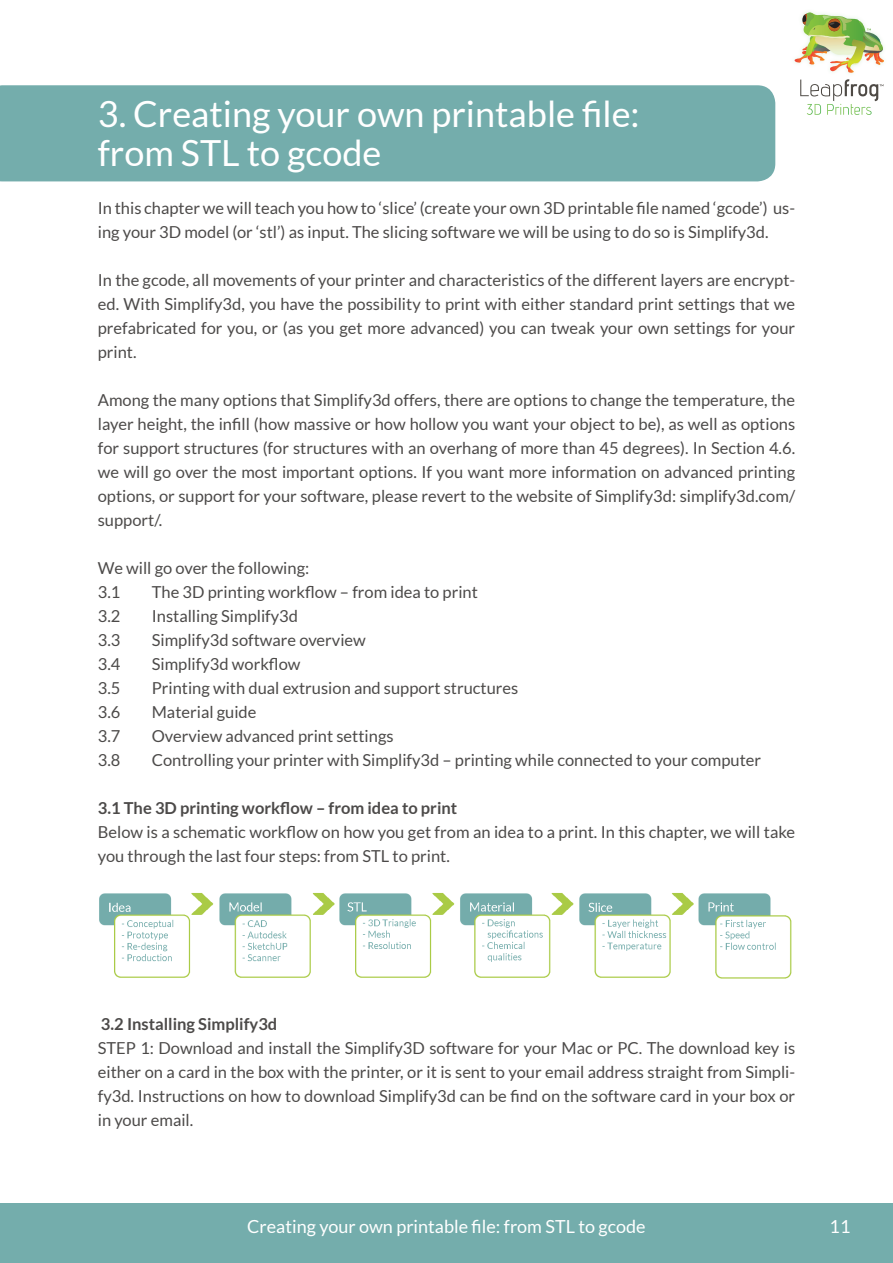
<style>
.page{position:relative;width:893px;height:1263px;background:#fff}
.page>*{position:absolute;margin:0;border:0;box-sizing:border-box;transform-origin:0 0}
.t1{font:36px/39px "Lato";color:#fff}
.t2{font:18px "Lato";color:#fff}
.t3{font:16.5px/24px "Lato";color:#4c4a49}
.t4{font:700 16.5px "Lato";color:#4c4a49}
</style>
<div class="page">
<div style="left:0;top:1203px;width:893px;height:60px;background:#74adac"></div>
<img style="left:794px;top:13px;width:90px;height:60px">
<svg style="left:800px;top:79px;width:83px;height:36px"></svg>
<hr style="left:0;top:1203px;width:1px;height:60px;background:#b0b0b0">
<div style="left:0;top:85px;width:775px;height:96px;background:#74adac"></div>
<img style="left:99px;top:893px;width:693px;height:86px">
<h1 class="t1" style="left:98px;top:94px;width:543px">3. Creating your own printable file: from STL to gcode</h1>
<p class="t3" style="left:98px;top:196px;width:699px">In this chapter we will teach you how to ‘slice’ (create your own 3D printable file named ‘gcode’) us&shy;ing your 3D model (or ‘stl’) as input. The slicing software we will be using to do so is Simplify3d.</p>
<p class="t3" style="left:98px;top:268px;width:699px;text-align:justify">In the gcode, all movements of your printer and characteristics of the different layers are encrypt&shy;ed. With Simplify3d, you have the possibility to print with either standard print settings that we prefabricated for you, or (as you get more advanced) you can tweak your own settings for your print.</p>
<p class="t3" style="left:98px;top:388px;width:699px;text-align:justify">Among the many options that Simplify3d offers, there are options to change the temperature, the layer height, the infill (how massive or how hollow you want your object to be), as well as options for support structures (for structures with an overhang of more than 45 degrees). In Section 4.6. we will go over the most important options. If you want more information on advanced printing options, or support for your software, please revert to the website of Simplify3d: simplify3d.com/ support/.</p>
<p class="t3" style="left:98px;top:556px;width:213px">We will go over the following:<br>3.1</p>
<p class="t3" style="left:152px;top:580px;width:328px">The 3D printing workflow – from idea to print</p>
<p class="t3" style="left:98px;top:604px;width:24px">3.2</p>
<p class="t3" style="left:152px;top:604px;width:148px">Installing Simplify3d</p>
<p class="t3" style="left:98px;top:628px;width:24px">3.3</p>
<p class="t3" style="left:152px;top:628px;width:216px">Simplify3d software overview</p>
<p class="t3" style="left:98px;top:652px;width:24px">3.4</p>
<p class="t3" style="left:152px;top:652px;width:150px">Simplify3d workflow</p>
<p class="t3" style="left:98px;top:676px;width:24px">3.5</p>
<p class="t3" style="left:152px;top:676px;width:368px">Printing with dual extrusion and support structures</p>
<p class="t3" style="left:98px;top:700px;width:24px">3.6</p>
<p class="t3" style="left:152px;top:700px;width:106px">Material guide</p>
<p class="t3" style="left:98px;top:724px;width:24px">3.7</p>
<p class="t3" style="left:152px;top:724px;width:243px">Overview advanced print settings</p>
<p class="t3" style="left:98px;top:748px;width:24px">3.8</p>
<p class="t3" style="left:152px;top:748px;width:611px">Controlling your printer with Simplify3d – printing while connected to your computer</p>
<p class="t4" style="left:98px;top:798px;width:361px">3.1 The 3D printing workflow – from idea to print</p>
<p class="t3" style="left:98px;top:820px;width:699px">Below is a schematic workflow on how you get from an idea to a print. In this chapter, we will take you through the last four steps: from STL to print.</p>
<p class="t4" style="left:101px;top:1014px;width:178px">3.2 Installing Simplify3d</p>
<p class="t3" style="left:98px;top:1036px;width:20px">Step</p>
<p class="t3" style="left:98px;top:1036px;width:699px;text-align:justify;text-indent:43px">1: Download and install the Simplify3D software for your Mac or PC. The download key is either on a card in the box with the printer, or it is sent to your email address straight from Simpli&shy;fy3d. Instructions on how to download Simplify3d can be find on the software card in your box or in your email.</p>
<p class="t2" style="left:247px;top:1216px;width:400px">Creating your own printable file: from STL to gcode</p>
<p class="t2" style="left:830px;top:1217px;width:22px">11</p>
</div>
